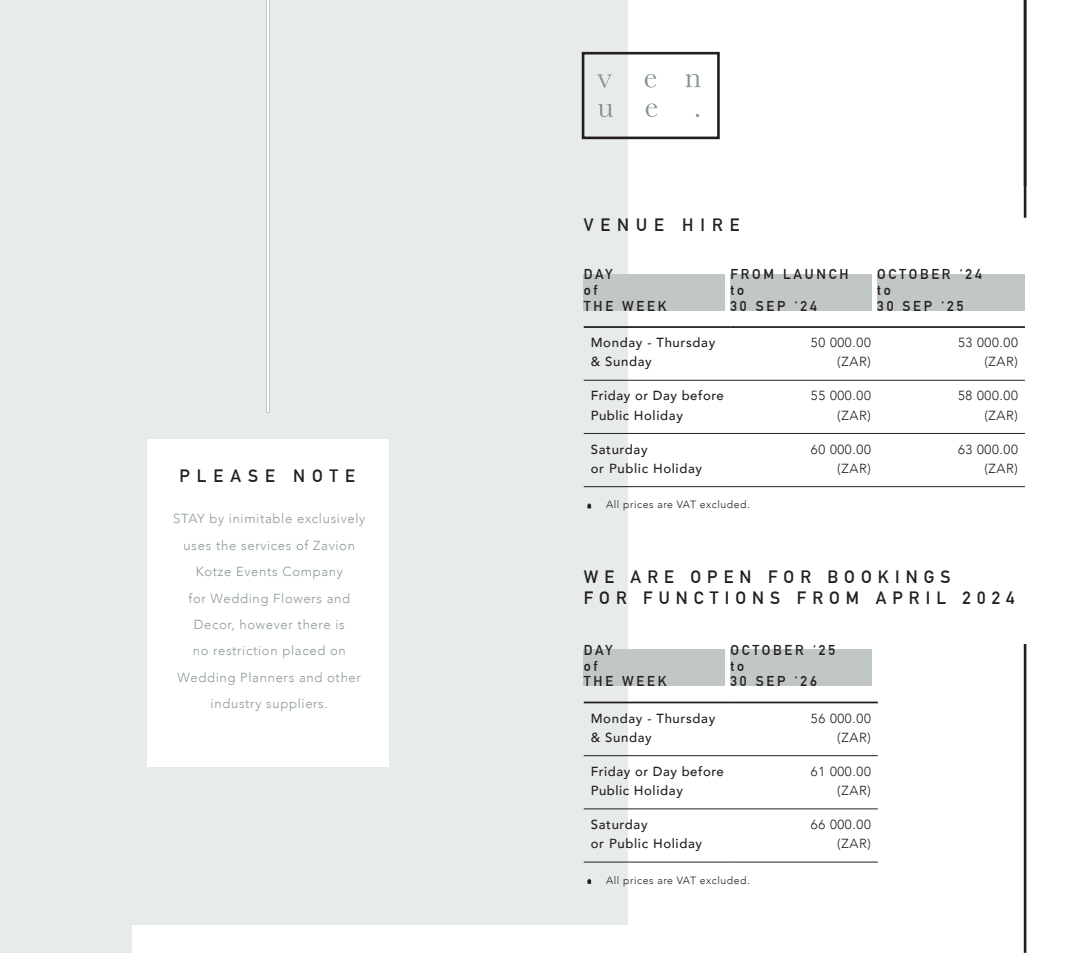
<style>
.page{position:relative;width:1072px;height:953px;background:#fff}
.page>*{position:absolute;margin:0;border:0;box-sizing:border-box;transform-origin:0 0}
.t1{font:700 17.5px "DIN Alternate";letter-spacing:.35em;color:#231f20}
.t2{font:700 17.5px "DIN Alternate";letter-spacing:.4em;color:#231f20}
.t3{font:700 14px "DIN Alternate";letter-spacing:.2em;color:#231f20}
.t4{font:300 13.12px/26.4px "Avenir";letter-spacing:.05em;color:#8b9b93;text-align:center}
.t5{font:500 13.12px/19.2px "Avenir";letter-spacing:.05em;color:#231f20}
.t6{font:300 13.12px "Avenir";letter-spacing:.05em;color:#231f20}
.t7{font:300 10.5px "Avenir";letter-spacing:.05em;color:#231f20}
</style>
<div class="page">
<div style="left:536px;top:0;width:91px;height:952px;background:#e7ebea"></div>
<div style="left:0;top:0;width:536px;height:952px;background:#e7ebea"></div>
<div style="left:147px;top:439px;width:242px;height:328px;background:#fff"></div>
<hr style="left:267px;top:0;width:2px;height:412px;background:#fff">
<hr style="left:1023px;top:644px;width:3px;height:308px;background:#231f20">
<hr style="left:1023px;top:0;width:3px;height:218px;background:#231f20">
<div style="left:581px;top:52px;width:138px;height:87px;border:3px solid #231f20"></div>
<svg style="left:598px;top:103px;width:101px;height:14px"></svg>
<svg style="left:597px;top:74px;width:103px;height:14px"></svg>
<hr style="left:583px;top:326px;width:147px;height:2px;background:#231f20">
<hr style="left:730px;top:326px;width:147px;height:2px;background:#231f20">
<hr style="left:877px;top:326px;width:147px;height:2px;background:#231f20">
<hr style="left:583px;top:380px;width:147px;height:1px;background:#231f20">
<hr style="left:730px;top:380px;width:147px;height:1px;background:#231f20">
<hr style="left:877px;top:380px;width:147px;height:1px;background:#231f20">
<hr style="left:583px;top:433px;width:147px;height:1px;background:#231f20">
<hr style="left:730px;top:433px;width:147px;height:1px;background:#231f20">
<hr style="left:877px;top:433px;width:147px;height:1px;background:#231f20">
<hr style="left:583px;top:486px;width:147px;height:1px;background:#231f20">
<hr style="left:730px;top:486px;width:147px;height:1px;background:#231f20">
<hr style="left:877px;top:486px;width:147px;height:1px;background:#231f20">
<div style="left:730px;top:274px;width:141px;height:37px;background:#c1c8c3"></div>
<div style="left:877px;top:274px;width:148px;height:37px;background:#c1c8c3"></div>
<div style="left:583px;top:274px;width:142px;height:37px;background:#c1c8c3"></div>
<svg style="left:587px;top:503px;width:4px;height:5px"></svg>
<hr style="left:583px;top:701px;width:147px;height:2px;background:#231f20">
<hr style="left:730px;top:701px;width:147px;height:2px;background:#231f20">
<hr style="left:583px;top:755px;width:147px;height:1px;background:#231f20">
<hr style="left:730px;top:755px;width:147px;height:1px;background:#231f20">
<hr style="left:583px;top:808px;width:147px;height:1px;background:#231f20">
<hr style="left:730px;top:808px;width:147px;height:1px;background:#231f20">
<hr style="left:583px;top:861px;width:147px;height:1px;background:#231f20">
<hr style="left:730px;top:861px;width:147px;height:1px;background:#231f20">
<div style="left:730px;top:649px;width:141px;height:37px;background:#c1c8c3"></div>
<div style="left:583px;top:649px;width:142px;height:37px;background:#c1c8c3"></div>
<svg style="left:587px;top:878px;width:4px;height:5px"></svg>
<div style="left:133px;top:925px;width:808px;height:27px;background:#fff"></div>
<p class="t2" style="left:179px;top:462px;width:177px">PLEASE NOTE</p>
<p class="t4" style="left:173px;top:505px;width:194px">STAY by inimitable exclusively uses the services of Zavion<br>Kotze Events Company<br>for Wedding Flowers and<br>Decor, however there is<br>no restriction placed on<br>Wedding Planners and other industry suppliers.</p>
<p class="t2" style="left:583px;top:212px;width:157px">VENUE HIRE</p>
<p class="t3" style="left:583px;top:264px;width:30px">DAY</p>
<p class="t3" style="left:583px;top:279px;width:15px">of</p>
<p class="t3" style="left:583px;top:295px;width:84px">THE WEEK</p>
<p class="t3" style="left:730px;top:264px;width:119px">FROM LAUNCH</p>
<p class="t3" style="left:730px;top:279px;width:15px">to</p>
<p class="t3" style="left:730px;top:295px;width:88px">30 SEP ‘24</p>
<p class="t3" style="left:877px;top:264px;width:106px">OCTOBER ‘24</p>
<p class="t3" style="left:877px;top:279px;width:15px">to</p>
<p class="t3" style="left:877px;top:295px;width:88px">30 SEP ‘25</p>
<p class="t5" style="left:590px;top:332px;width:126px">Monday - Thursday</p>
<p class="t5" style="left:590px;top:351px;width:63px">&amp; Sunday</p>
<p class="t6" style="left:811px;top:335px;width:61px">50 000.00</p>
<p class="t6" style="left:837px;top:354px;width:35px">(ZAR)</p>
<p class="t6" style="left:958px;top:335px;width:61px">53 000.00</p>
<p class="t6" style="left:984px;top:354px;width:35px">(ZAR)</p>
<p class="t5" style="left:590px;top:385px;width:135px">Friday or Day before<br>Public Holiday</p>
<p class="t6" style="left:811px;top:388px;width:61px">55 000.00</p>
<p class="t6" style="left:837px;top:407px;width:35px">(ZAR)</p>
<p class="t6" style="left:958px;top:388px;width:61px">58 000.00</p>
<p class="t6" style="left:984px;top:407px;width:35px">(ZAR)</p>
<p class="t5" style="left:590px;top:438px;width:58px">Saturday</p>
<p class="t5" style="left:590px;top:458px;width:113px">or Public Holiday</p>
<p class="t6" style="left:811px;top:441px;width:61px">60 000.00</p>
<p class="t6" style="left:837px;top:460px;width:35px">(ZAR)</p>
<p class="t6" style="left:958px;top:441px;width:61px">63 000.00</p>
<p class="t6" style="left:984px;top:460px;width:35px">(ZAR)</p>
<p class="t7" style="left:606px;top:498px;width:145px">All prices are VAT excluded.</p>
<p class="t1" style="left:583px;top:563px;width:368px">WE ARE OPEN FOR BOOKINGS</p>
<p class="t1" style="left:583px;top:584px;width:432px">FOR FUNCTIONS FROM APRIL 2024</p>
<p class="t3" style="left:583px;top:639px;width:30px">DAY</p>
<p class="t3" style="left:583px;top:655px;width:15px">of</p>
<p class="t3" style="left:583px;top:670px;width:84px">THE WEEK</p>
<p class="t5" style="left:590px;top:707px;width:126px">Monday - Thursday</p>
<p class="t5" style="left:590px;top:727px;width:63px">&amp; Sunday</p>
<p class="t3" style="left:730px;top:639px;width:106px">OCTOBER ‘25</p>
<p class="t3" style="left:730px;top:655px;width:15px">to</p>
<p class="t3" style="left:730px;top:670px;width:88px">30 SEP ‘26</p>
<p class="t6" style="left:811px;top:710px;width:61px">56 000.00</p>
<p class="t6" style="left:837px;top:729px;width:35px">(ZAR)</p>
<p class="t5" style="left:590px;top:760px;width:135px">Friday or Day before<br>Public Holiday</p>
<p class="t6" style="left:811px;top:763px;width:61px">61 000.00</p>
<p class="t6" style="left:837px;top:782px;width:35px">(ZAR)</p>
<p class="t5" style="left:590px;top:814px;width:58px">Saturday</p>
<p class="t5" style="left:590px;top:833px;width:113px">or Public Holiday</p>
<p class="t7" style="left:606px;top:873px;width:145px">All prices are VAT excluded.</p>
<p class="t6" style="left:811px;top:816px;width:61px">66 000.00</p>
<p class="t6" style="left:837px;top:836px;width:35px">(ZAR)</p>
</div>
